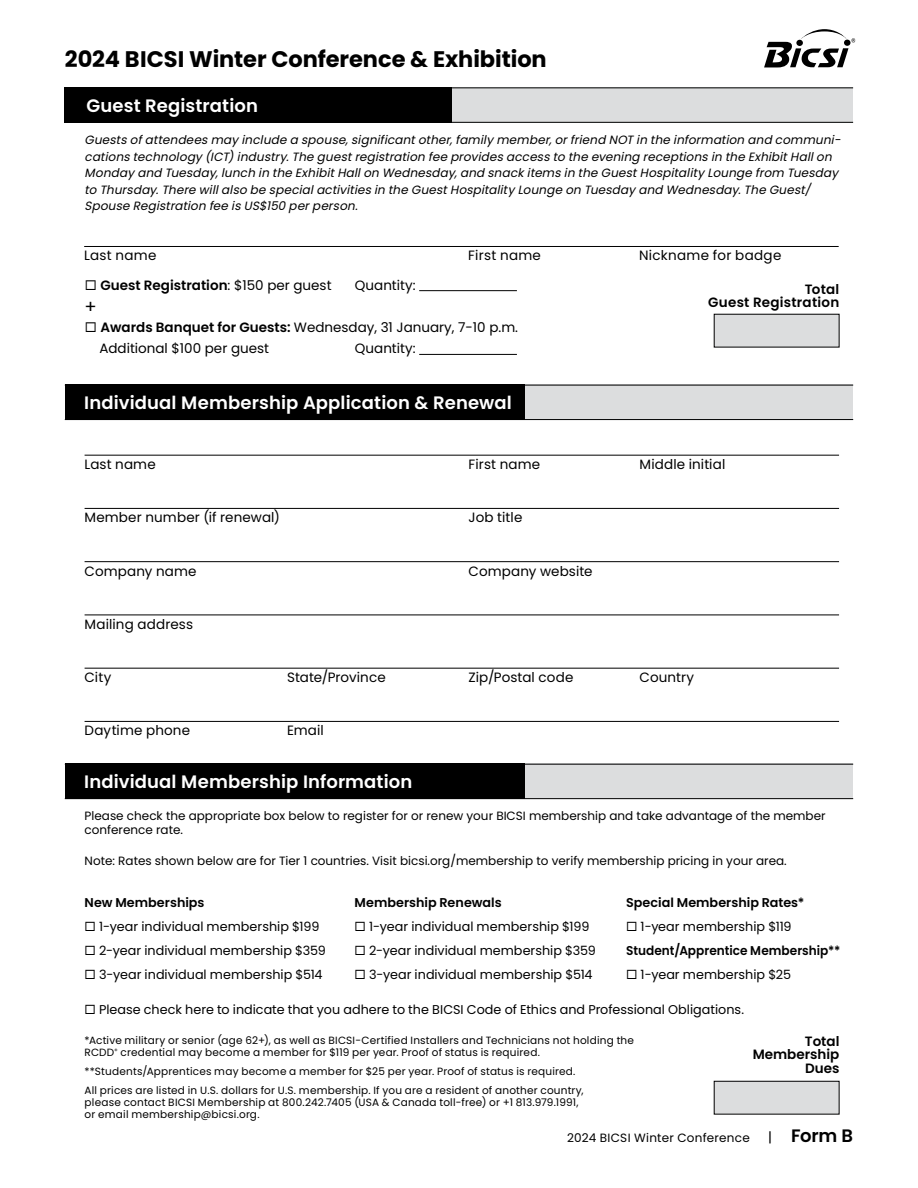
<style>
.page{position:relative;width:918px;height:1188px;background:#fff}
.page>*{position:absolute;margin:0;border:0;box-sizing:border-box;transform-origin:0 0}
.t1{font:700 22.5px "Poppins";letter-spacing:-.005em;color:#000}
.t2{font:600 18px "Poppins";letter-spacing:.005em;color:#fff}
.t3{font:600 18px "Poppins";color:#000}
.t4{font:18px "Poppins";color:#000}
.t5{font:13.5px/21px "Poppins";letter-spacing:.01em;color:#000}
.t6{font:600 13.5px/14px "Poppins";color:#000;text-align:right}
.t7{font:600 13.5px/14px "Poppins";letter-spacing:.02em;color:#000;text-align:right}
.t8{font:12.75px "Poppins";color:#000}
.t9{font:600 12.75px "Poppins";color:#000}
.t10{font:600 12.75px "Poppins";color:#000;scale:.95 1}
.t11{font:italic 12px/16.5px "Poppins";color:#000}
.t12{font:12px/14.4px "Poppins";color:#000}
.t13{font:12px "Poppins";letter-spacing:.025em;color:#000}
.t14{font:10.5px/12px "Poppins";letter-spacing:.02em;color:#000}
.s1{font-weight:400}
.s2{font-weight:600}
.s3{font-weight:400;font-size:13.5px}
</style>
<div class="page">
<div style="left:714px;top:1081px;width:125px;height:33px;background:#dcddde"></div>
<div style="left:714px;top:1081px;width:125px;height:33px;border:1px solid #000"></div>
<hr style="left:85px;top:455px;width:754px;height:1px;background:#000">
<hr style="left:85px;top:508px;width:754px;height:1px;background:#000">
<hr style="left:85px;top:561px;width:754px;height:1px;background:#000">
<hr style="left:85px;top:615px;width:754px;height:1px;background:#000">
<hr style="left:85px;top:668px;width:754px;height:1px;background:#000">
<hr style="left:85px;top:721px;width:754px;height:1px;background:#000">
<svg style="left:764px;top:29px;width:91px;height:38px"></svg>
<div style="left:398px;top:385px;width:455px;height:35px;background:#dcddde"></div>
<hr style="left:65px;top:419px;width:788px;height:1px;background:#000">
<hr style="left:65px;top:385px;width:788px;height:1px;background:#000">
<div style="left:65px;top:385px;width:459px;height:35px;background:#000"></div>
<div style="left:398px;top:764px;width:455px;height:35px;background:#dcddde"></div>
<hr style="left:65px;top:798px;width:788px;height:1px;background:#000">
<hr style="left:65px;top:764px;width:788px;height:1px;background:#000">
<div style="left:65px;top:764px;width:459px;height:35px;background:#000"></div>
<div style="left:398px;top:87px;width:455px;height:36px;background:#dcddde"></div>
<hr style="left:65px;top:122px;width:788px;height:1px;background:#000">
<hr style="left:65px;top:87px;width:788px;height:1px;background:#000">
<div style="left:65px;top:88px;width:387px;height:35px;background:#000"></div>
<hr style="left:84px;top:246px;width:755px;height:1px;background:#000">
<div style="left:714px;top:314px;width:125px;height:33px;background:#dcddde"></div>
<hr style="left:419px;top:290px;width:98px;height:1px;background:#000">
<hr style="left:419px;top:354px;width:98px;height:1px;background:#000">
<h1 class="t1" style="left:65px;top:46px;width:483px">2024 BICSI Winter Conference &amp; Exhibition</h1>
<h2 class="t2" style="left:86px;top:95px;width:173px">Guest Registration</h2>
<p class="t11" style="left:85px;top:132px;width:761px">Guestsofattendeesmayinclude a spouse,significantother,familymember,orfriend NOTin the information and communi&shy;cationstechnology(ICT)industry.The guestregistration fee providesaccessto the evening receptionsin the ExhibitHallon Mondayand Tuesday,lunch in the ExhibitHallon Wednesday,and snackitemsin the GuestHospitalityLounge from Tuesday to Thursday.There willalso be specialactivitiesin the GuestHospitalityLounge on Tuesdayand Wednesday.The Guest/ Spouse Registration fee isUS$150 perperson.</p>
<p class="t5" style="left:84px;top:245px;width:74px">Last name</p>
<p class="t5" style="left:468px;top:245px;width:74px">First name</p>
<p class="t5" style="left:639px;top:245px;width:144px">Nickname for badge</p>
<p class="t7" style="left:708px;top:282px;width:133px">Total<br>Guest Registration</p>
<p class="t6" style="left:85px;top:278px;width:248px">◻ Guest Registration<span class="s1">: $150 per guest</span></p>
<p class="t5" style="left:355px;top:274px;width:62px">Quantity:</p>
<p class="t5" style="left:99px;top:317px;width:420px;text-indent:-14px">◻ <span class="s2">Awards Banquet for Guests:</span> Wednesday, 31 January, 7-10 p.m.<br>Additional $100 per guest</p>
<h2 class="t4" style="left:85px;top:296px;width:14px">+</h2>
<p class="t5" style="left:355px;top:338px;width:62px">Quantity:</p>
<h2 class="t2" style="left:84px;top:392px;width:429px">Individual Membership Application &amp; Renewal</h2>
<p class="t5" style="left:85px;top:454px;width:73px">Last name</p>
<p class="t5" style="left:469px;top:454px;width:73px">First name</p>
<p class="t5" style="left:640px;top:454px;width:87px">Middle initial</p>
<p class="t5" style="left:85px;top:507px;width:197px">Member number (if renewal)</p>
<p class="t5" style="left:469px;top:507px;width:55px">Job title</p>
<p class="t5" style="left:85px;top:560px;width:113px">Company name</p>
<p class="t5" style="left:469px;top:560px;width:126px">Company website</p>
<p class="t5" style="left:85px;top:614px;width:110px">Mailing address</p>
<p class="t5" style="left:85px;top:667px;width:28px">City</p>
<p class="t5" style="left:287px;top:667px;width:100px">State/Province</p>
<p class="t5" style="left:469px;top:667px;width:106px">Zip/Postal code</p>
<p class="t5" style="left:640px;top:667px;width:56px">Country</p>
<p class="t5" style="left:85px;top:720px;width:107px">Daytime phone</p>
<p class="t5" style="left:287px;top:720px;width:38px">Email</p>
<h2 class="t2" style="left:84px;top:771px;width:330px">Individual Membership Information</h2>
<p class="t12" style="left:85px;top:809px;width:743px">Please check the appropriate box below to register for or renew your BICSI membership and take advantage of the member conference rate.</p>
<p class="t12" style="left:85px;top:854px;width:704px">Note: Rates shown below are for Tier 1 countries. Visit bicsi.org/membership to verify membership pricing in your area.</p>
<p class="t9" style="left:85px;top:895px;width:121px">New Memberships</p>
<p class="t9" style="left:355px;top:895px;width:149px">Membership Renewals</p>
<p class="t9" style="left:626px;top:895px;width:180px">Special Membership Rates*</p>
<p class="t8" style="left:85px;top:919px;width:236px">◻ 1-year individual membership $199</p>
<p class="t8" style="left:355px;top:919px;width:236px">◻ 1-year individual membership $199</p>
<p class="t8" style="left:626px;top:919px;width:167px">◻ 1-year membership $119</p>
<p class="t8" style="left:85px;top:943px;width:243px">◻ 2-year individual membership $359</p>
<p class="t8" style="left:355px;top:943px;width:243px">◻ 2-year individual membership $359</p>
<p class="t10" style="left:626px;top:943px;width:227px">Student/Apprentice Membership**</p>
<p class="t8" style="left:85px;top:967px;width:240px">◻ 3-year individual membership $514</p>
<p class="t8" style="left:355px;top:967px;width:240px">◻ 3-year individual membership $514</p>
<p class="t8" style="left:626px;top:967px;width:167px">◻ 1-year membership $25</p>
<p class="t8" style="left:85px;top:1002px;width:661px">◻ Please check here to indicate that you adhere to the BICSI Code of Ethics and Professional Obligations.</p>
<p class="t14" style="left:85px;top:1035px;width:551px">*Active military or senior (age 62+), as well as BICSI-Certified Installers and Technicians not holding the<br>RCDD<sup>®</sup> credential may become a member for $119 per year. Proof of status is required.</p>
<p class="t14" style="left:85px;top:1062px;width:501px;line-height:18.8px">**Students/Apprentices may become a member for $25 per year. Proof of status is required.<br>All prices are listed in U.S. dollars for U.S. membership. If you are a resident of another country,</p>
<p class="t14" style="left:85px;top:1096px;width:495px">please contact BICSI Membership at 800.242.7405 (USA &amp; Canada toll-free) or +1 813.979.1991, or email membership@bicsi.org.</p>
<p class="t6" style="left:753px;top:1034px;width:88px">Total<br>Membership<br>Dues</p>
<p class="t13" style="left:567px;top:1131px;width:184px">2024 BICSI Winter Conference</p>
<h2 class="t3" style="left:768px;top:1125px;width:86px"><span class="s3">|</span> Form B</h2>
</div>
